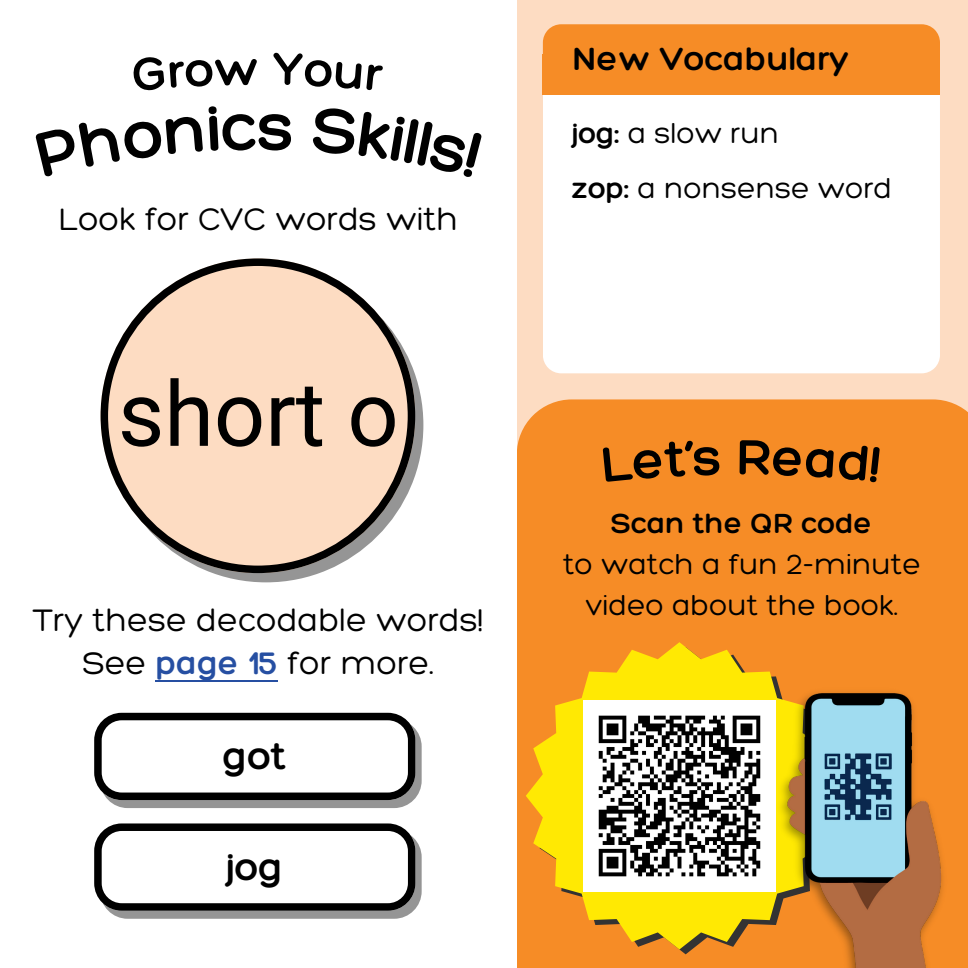
<style>
.page{position:relative;width:968px;height:968px;background:#fff}
.page>*{position:absolute;margin:0;border:0;box-sizing:border-box;transform-origin:0 0}
.t1{font:90px "Roboto";color:#000}
.t2{font:300 40px "Hero";color:#000}
.t3{font:300 35px "Hero";color:#000}
.t4{font:300 33.75px/43.2px "Hero";color:#000;text-align:center}
.t5{font:300 30px/41.2px "Hero";color:#000}
.s1{color:#264fa2}
.s2{font-style:inherit}
</style>
<div class="page">
<div style="left:517px;top:0;width:451px;height:968px;background:#fddcc2"></div>
<div style="left:517px;top:399px;width:451px;height:569px;background:#f68c26"></div>
<div style="left:543px;top:95px;width:396px;height:278px;background:#fff"></div>
<div style="left:543px;top:24px;width:396px;height:31px;background:#f68c26"></div>
<div style="left:100px;top:719px;width:321px;height:89px;background:#959595;border-radius:27px"></div>
<div style="left:100px;top:829px;width:321px;height:89px;background:#959595;border-radius:27px"></div>
<div style="left:543px;top:55px;width:397px;height:40px;background:#f68c26"></div>
<svg style="left:101px;top:258px;width:314px;height:315px"></svg>
<svg style="left:526px;top:642px;width:307px;height:307px;background:#f5bb14"></svg>
<img style="left:583px;top:700px;width:190px;height:191px">
<img style="left:773px;top:672px;width:177px;height:296px">
<svg style="left:94px;top:712px;width:321px;height:88px;background:#cbcbcb"></svg>
<svg style="left:94px;top:823px;width:321px;height:87px;background:#cdcdcd"></svg>
<hr style="left:156px;top:680px;width:122px;height:2px;background:#264fa2">
<div style="left:602px;top:440px;width:117px;height:42px;background:#f68c26"></div>
<div style="left:739px;top:440px;width:141px;height:42px;background:#f68c26"></div>
<p class="t4" style="left:59px;top:197px;width:401px">Look for CVC words with</p>
<p class="t1" style="left:118px;top:362px;width:282px">short o</p>
<p class="t4" style="left:33px;top:597px;width:452px">Try these decodable words!<br>See <span class="s1">page 15</span> for more.</p>
<p class="t2" style="left:223px;top:731px;width:65px">got</p>
<p class="t2" style="left:226px;top:842px;width:58px">jog</p>
<h2 class="t3" style="left:573px;top:37px;width:278px">New Vocabulary</h2>
<p class="t5" style="left:572px;top:105px;width:321px;line-height:55px"><span class="s2">jog:</span> a slow run<br><span class="s2">zop:</span> a nonsense word</p>
<p class="t5" style="left:563px;top:501px;width:359px;text-align:center"><span class="s2">Scan the QR code<br></span>to watch a fun 2-minute video about the book.</p>
</div>
